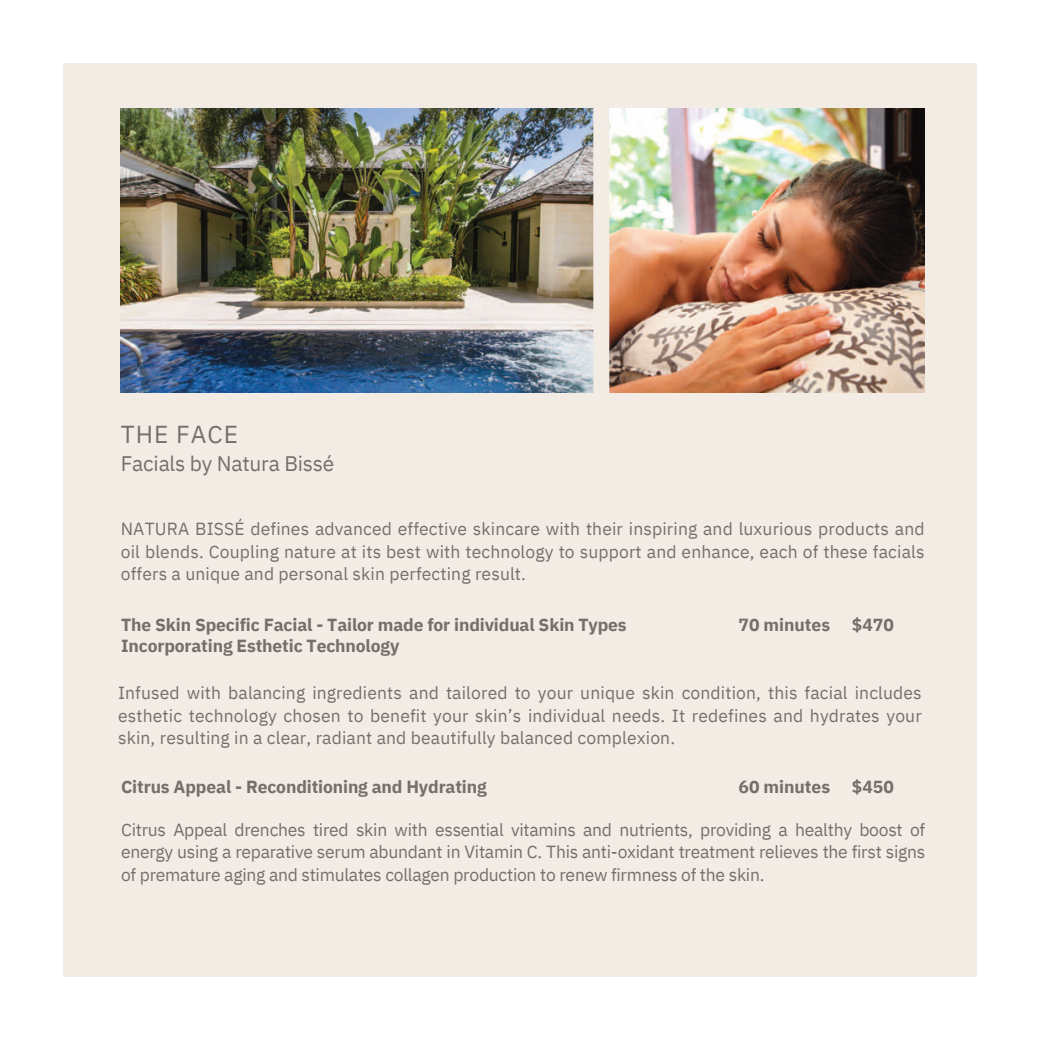
<style>
.page{position:relative;width:1040px;height:1040px;background:#fff}
.page>*{position:absolute;margin:0;border:0;box-sizing:border-box;transform-origin:0 0}
.t1{font:24.5px "IBM Plex Sans";letter-spacing:.04em;color:#776e6c}
.t2{font:21px "IBM Plex Sans";letter-spacing:-.01em;color:#776e6c}
.t3{font:17.5px/22.4px "IBM Plex Sans";letter-spacing:.01em;color:#776e6c;text-align:justify}
.t4{font:700 17.5px "IBM Plex Sans";letter-spacing:-.01em;color:#776e6c}
</style>
<div class="page">
<div style="left:63px;top:63px;width:913px;height:913px;background:#f2ece5"></div>
<img style="left:121px;top:109px;width:803px;height:283px">
<p class="t1" style="left:121px;top:418px;width:119px">THE FACE</p>
<p class="t2" style="left:121px;top:449px;width:215px">Facials by Natura Bissé</p>
<p class="t3" style="left:121px;top:517px;width:805px">NATURA BISSÉ defines advanced effective skincare with their inspiring and luxurious products and oil blends. Coupling nature at its best with technology to support and enhance, each of these facials offers a unique and personal skin perfecting result.</p>
<p class="t4" style="left:121px;top:612px;width:507px">The Skin Specific Facial - Tailor made for individual Skin Types</p>
<p class="t4" style="left:738px;top:612px;width:157px">70 minutes $470</p>
<p class="t4" style="left:121px;top:634px;width:280px">Incorporating Esthetic Technology</p>
<p class="t3" style="left:118px;top:681px;width:805px">Infused with balancing ingredients and tailored to your unique skin condition, this facial includes esthetic technology chosen to benefit your skin’s individual needs. It redefines and hydrates your skin, resulting in a clear, radiant and beautifully balanced complexion.</p>
<p class="t4" style="left:121px;top:774px;width:367px">Citrus Appeal - Reconditioning and Hydrating</p>
<p class="t4" style="left:738px;top:774px;width:157px">60 minutes $450</p>
<p class="t3" style="left:121px;top:818px;width:805px">Citrus Appeal drenches tired skin with essential vitamins and nutrients, providing a healthy boost of energy using a reparative serum abundant in Vitamin C. This anti-oxidant treatment relieves the first signs of premature aging and stimulates collagen production to renew firmness of the skin.</p>
</div>
